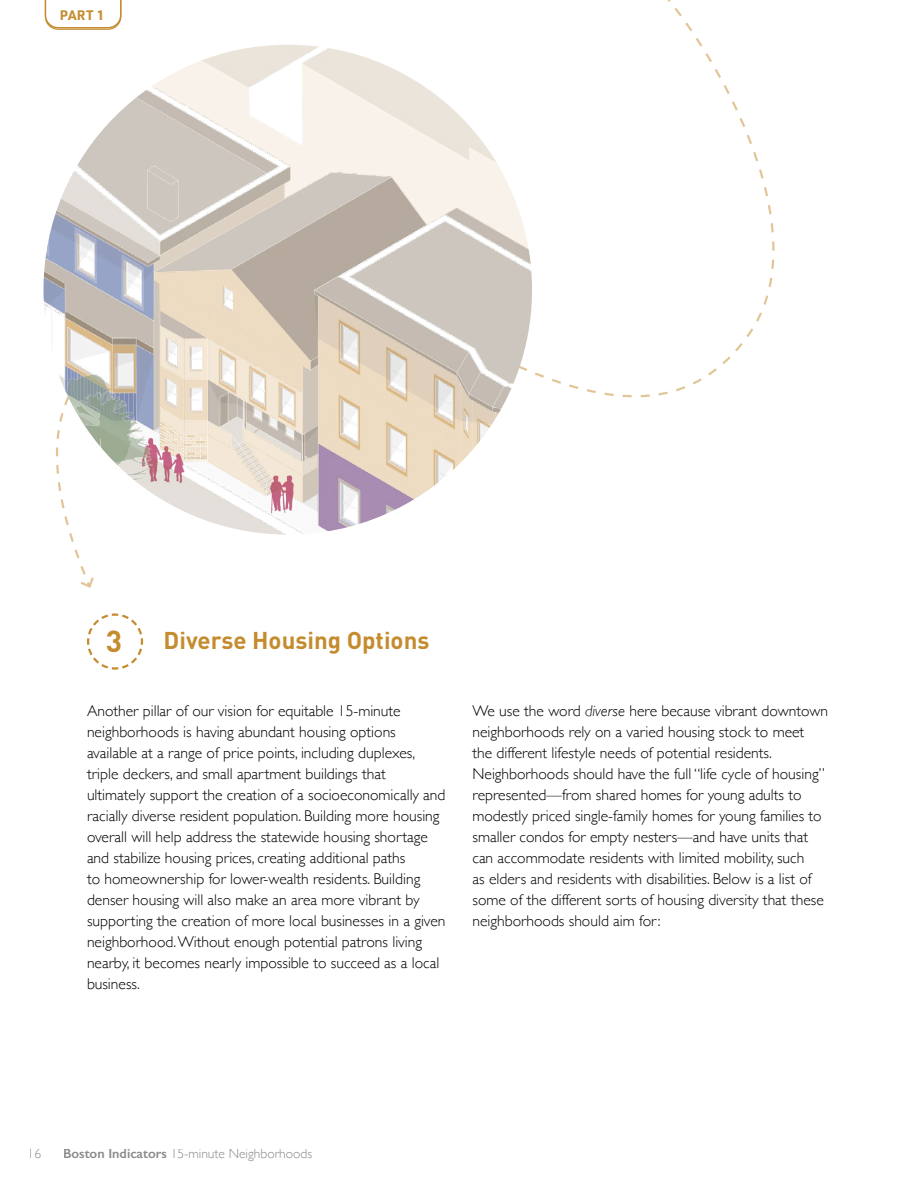
<style>
.page{position:relative;width:918px;height:1188px;background:#fff}
.page>*{position:absolute;margin:0;border:0;box-sizing:border-box;transform-origin:0 0}
.t1{font:700 30px "DIN";color:#c58c2f}
.Small_header{font:700 24px "DIN";color:#c58c2f}
.t2{font:300 15.6px/21px "Gill Sans";color:#000}
.t3{font:300 13.5px "Gill Sans";color:#6d6e71}
.t4{font:700 13.5px "URWDIN";color:#c58c2f}
.s1{font-style:italic}
.s2{font-weight:600}
</style>
<div class="page">
<svg style="left:756px;top:154px;width:19px;height:168px"></svg>
<svg style="left:69px;top:535px;width:25px;height:53px"></svg>
<svg style="left:87px;top:613px;width:57px;height:57px"></svg>
<svg style="left:45px;top:0;width:77px;height:30px"></svg>
<img style="left:44px;top:45px;width:488px;height:490px">
<p class="t4" style="left:60px;top:5px;width:46px">PART 1</p>
<p class="t1" style="left:106px;top:622px;width:18px">3</p>
<p class="Small_header" style="left:164px;top:625px;width:267px">Diverse Housing Options</p>
<p class="t2" style="left:87px;top:699px;width:360px">Another pillar of our vision for equitable 15-minute neighborhoods is having abundant housing options available at a range of price points, including duplexes, triple deckers, and small apartment buildings that ultimately support the creation of a socioeconomically and racially diverse resident population. Building more housing overall will help address the statewide housing shortage and stabilize housing prices, creating additional paths<br>to homeownership for lower-wealth residents. Building denser housing will also make an area more vibrant by supporting the creation of more local businesses in a given neighborhood. Without enough potential patrons living nearby, it becomes nearly impossible to succeed as a local business.</p>
<p class="t2" style="left:472px;top:699px;width:357px">We use the word <span class="s1">diverse</span> here because vibrant downtown neighborhoods rely on a varied housing stock to meet the different lifestyle needs of potential residents.<br>Neighborhoods should have the full “life cycle of housing” represented—from shared homes for young adults to modestly priced single-family homes for young families to smaller condos for empty nesters—and have units that can accommodate residents with limited mobility, such<br>as elders and residents with disabilities. Below is a list of some of the different sorts of housing diversity that these neighborhoods should aim for:</p>
<p class="t3" style="left:28px;top:1143px;width:15px">16</p>
<p class="t3" style="left:63px;top:1143px;width:251px"><span class="s2">Boston Indicators</span> 15-minute Neighborhoods</p>
</div>
